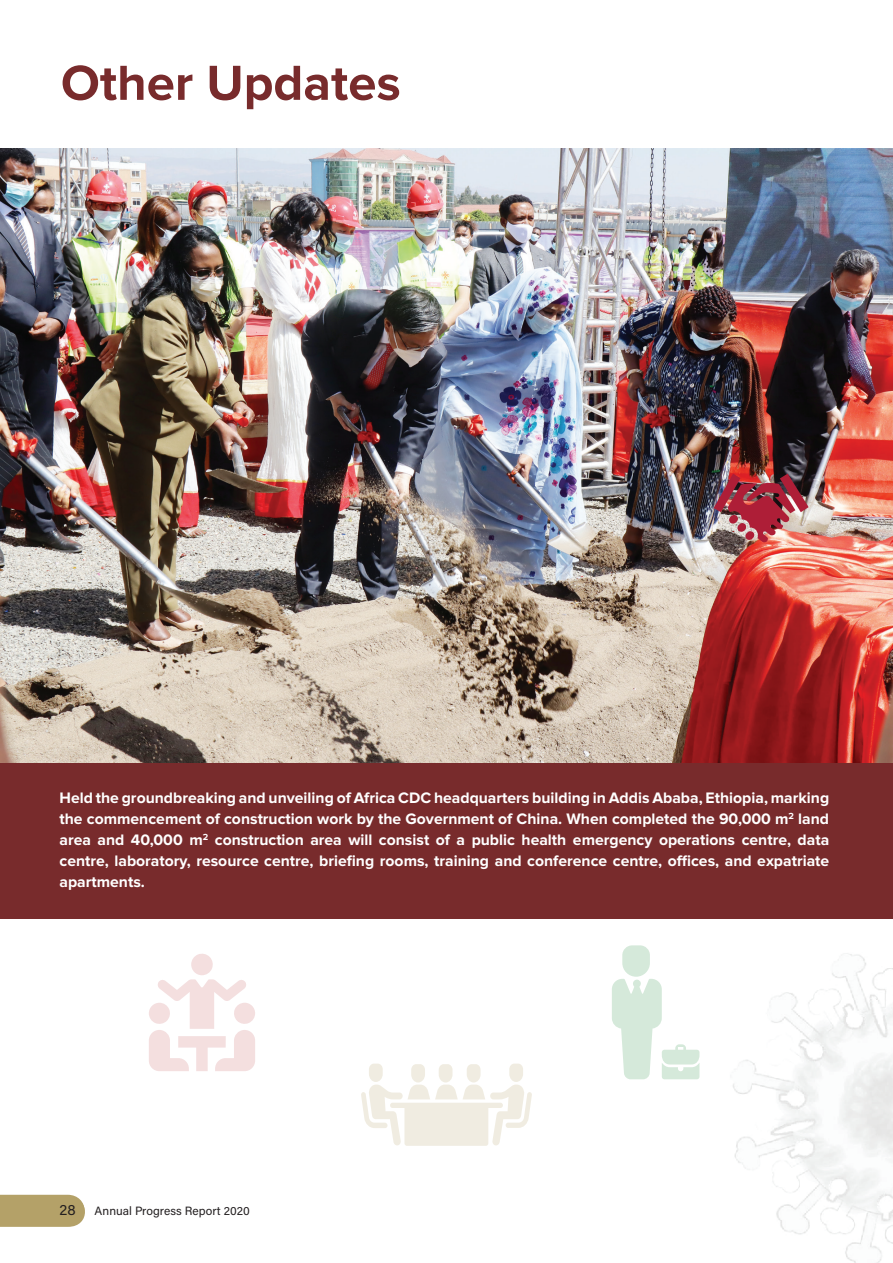
<style>
.page{position:relative;width:893px;height:1263px;background:#fff}
.page>*{position:absolute;margin:0;border:0;box-sizing:border-box;transform-origin:0 0}
.t1{font:700 51px "Proxima Nova";color:#782b2c}
.t2{font:700 15.75px/21px "Proxima Nova";color:#fff;text-align:justify}
.t3{font:15px "Acumin Pro";color:#231f20}
.t4{font:12px "Acumin Pro";color:#231f20}
</style>
<div class="page">
<img style="left:733px;top:953px;width:160px;height:310px">
<img style="left:0;top:149px;width:893px;height:614px">
<div style="left:0;top:763px;width:893px;height:155px;background:#782b2c"></div>
<svg style="left:0;top:1195px;width:85px;height:32px;background:#b7a56e"></svg>
<img style="left:714px;top:474px;width:95px;height:68px">
<svg style="left:361px;top:1063px;width:171px;height:83px"></svg>
<svg style="left:612px;top:945px;width:87px;height:134px"></svg>
<svg style="left:149px;top:954px;width:106px;height:117px"></svg>
<h1 class="t1" style="left:61px;top:53px;width:341px">Other Updates</h1>
<p class="t2" style="left:60px;top:788px;width:771px">Held the groundbreaking and unveiling of Africa CDC headquarters building in Addis Ababa, Ethiopia, marking the commencement of construction work by the Government of China. When completed the 90,000 m<sup>2</sup> land area and 40,000 m<sup>2</sup> construction area will consist of a public health emergency operations centre, data centre, laboratory, resource centre, briefing rooms, training and conference centre, offices, and expatriate apartments.</p>
<p class="t3" style="left:60px;top:1199px;width:18px">28</p>
<p class="t4" style="left:95px;top:1202px;width:157px">Annual Progress Report 2020</p>
</div>
